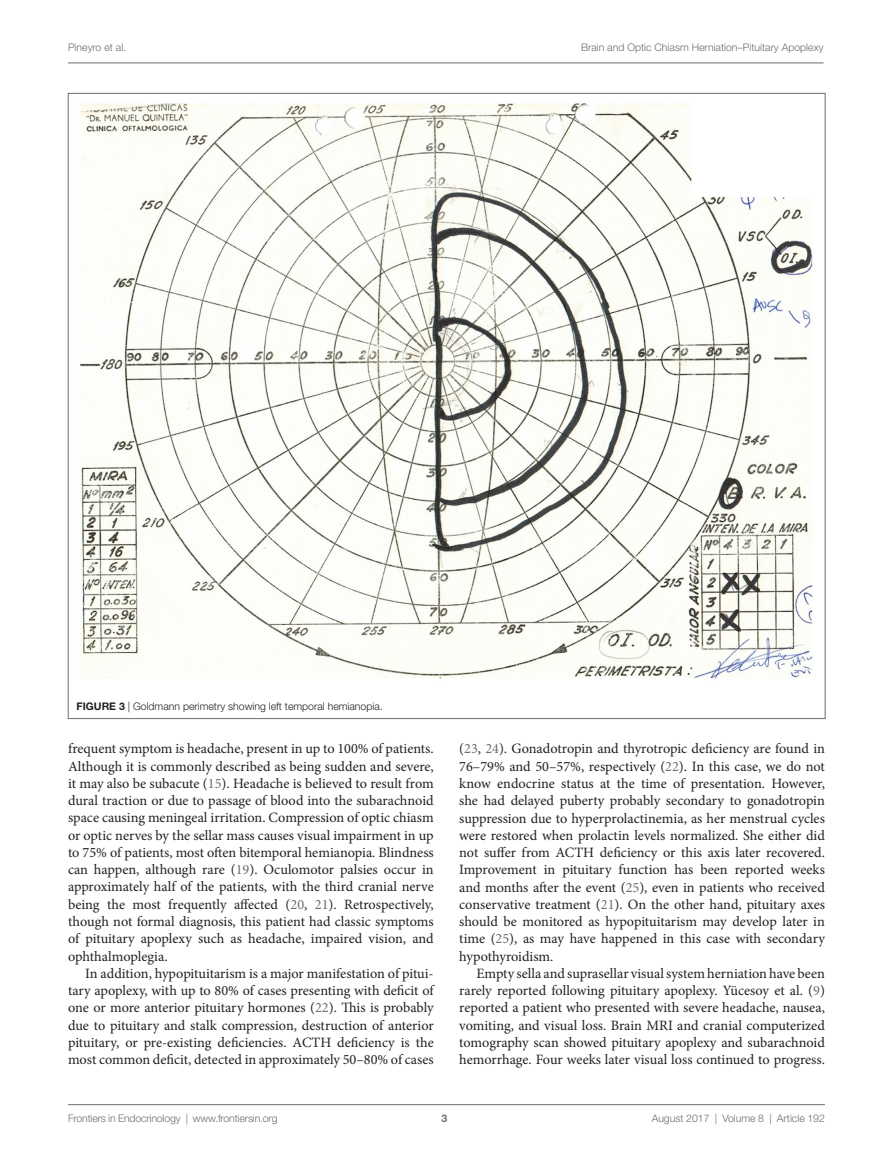
<style>
.page{position:relative;width:893px;height:1170px;background:#fff}
.page>*{position:absolute;margin:0;border:0;box-sizing:border-box;transform-origin:0 0}
.t1{font:14.25px/17.2px "Minion Pro";color:#231f20;text-align:justify}
.t2{font:300 10.5px "Helvetica Neue LT Std";color:#6c6d70}
.t3{font:300 10.5px "Helvetica Neue LT Std";color:#231f20}
.t4{font:700 10.5px "Helvetica Neue LT Std";color:#6c6d70}
.s1{font-weight:700}
.s2{color:#6c6d70}
</style>
<div class="page">
<img style="left:80px;top:103px;width:733px;height:576px">
<hr style="left:68px;top:1104px;width:757px;height:1px;background:#6c6d70">
<hr style="left:68px;top:63px;width:755px;height:1px;background:#6c6d70">
<p class="t2" style="left:68px;top:41px;width:60px">Pineyro et al.</p>
<p class="t2" style="left:581px;top:41px;width:244px">Brain and Optic Chiasm Herniation–Pituitary Apoplexy</p>
<p class="t3" style="left:77px;top:700px;width:308px"><span class="s1">FIGURE 3</span> | Goldmann perimetry showing left temporal hemianopia.</p>
<p class="t1" style="left:68px;top:740px;width:367px">frequent symptom is headache, present in up to 100% of patients.<br>Although it is commonly described as being sudden and severe, it may also be subacute (<span class="s2">15</span>). Headache is believed to result from dural traction or due to passage of blood into the subarachnoid space causing meningeal irritation. Compression of optic chiasm or optic nerves by the sellar mass causes visual impairment in up to 75% of patients, most often bitemporal hemianopia. Blindness can happen, although rare (<span class="s2">19</span>). Oculomotor palsies occur in approximately half of the patients, with the third cranial nerve being the most frequently affected (<span class="s2">20</span>, <span class="s2">21</span>). Retrospectively, though not formal diagnosis, this patient had classic symptoms of pituitary apoplexy such as headache, impaired vision, and ophthalmoplegia.</p>
<p class="t1" style="left:68px;top:964px;width:367px;text-indent:17px">In addition, hypopituitarism is a major manifestation of pitui&shy;tary apoplexy, with up to 80% of cases presenting with deficit of one or more anterior pituitary hormones (<span class="s2">22</span>). This is probably due to pituitary and stalk compression, destruction of anterior pituitary, or pre-existing deficiencies. ACTH deficiency is the most common deficit, detected in approximately 50–80% of cases</p>
<p class="t1" style="left:459px;top:740px;width:367px">(<span class="s2">23</span>, <span class="s2">24</span>). Gonadotropin and thyrotropic deficiency are found in 76–79% and 50–57%, respectively (<span class="s2">22</span>). In this case, we do not know endocrine status at the time of presentation. However, she had delayed puberty probably secondary to gonadotropin suppression due to hyperprolactinemia, as her menstrual cycles were restored when prolactin levels normalized. She either did not suffer from ACTH deficiency or this axis later recovered.<br>Improvement in pituitary function has been reported weeks and months after the event (<span class="s2">25</span>), even in patients who received conservative treatment (<span class="s2">21</span>). On the other hand, pituitary axes should be monitored as hypopituitarism may develop later in time (<span class="s2">25</span>), as may have happened in this case with secondary hypothyroidism.</p>
<p class="t1" style="left:459px;top:964px;width:367px;text-indent:17px">Empty sella and suprasellar visual system herniation have been rarely reported following pituitary apoplexy. Yücesoy et al. (<span class="s2">9</span>) reported a patient who presented with severe headache, nausea, vomiting, and visual loss. Brain MRI and cranial computerized tomography scan showed pituitary apoplexy and subarachnoid hemorrhage. Four weeks later visual loss continued to progress.</p>
<p class="t2" style="left:68px;top:1111px;width:211px">Frontiers in Endocrinology | www.frontiersin.org</p>
<p class="t2" style="left:652px;top:1111px;width:175px">August 2017 | Volume 8 | Article 192</p>
<p class="t4" style="left:441px;top:1111px;width:7px">3</p>
</div>
